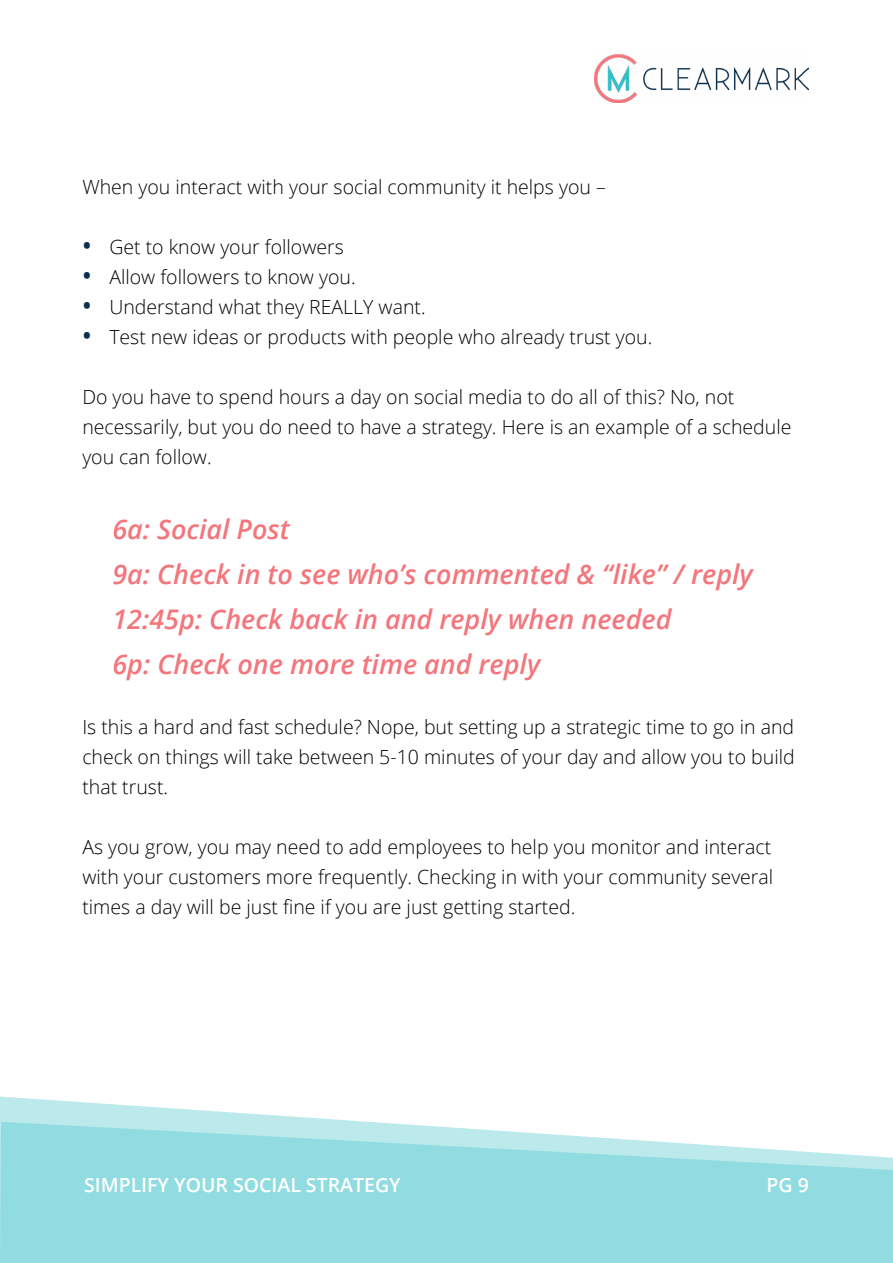
<style>
.page{position:relative;width:893px;height:1263px;background:#fff}
.page>*{position:absolute;margin:0;border:0;box-sizing:border-box;transform-origin:0 0}
.t1{font:italic 600 27px/45px "Open Sans";color:#f3767d}
.t2{font:300 19.5px/30px "Open Sans";color:#000;text-align:justify}
.t3{font:600 19.5px "Open Sans";color:#fff}
.s1{font-weight:600;font-size:24px;color:#0c2f4f}
</style>
<div class="page">
<svg style="left:0;top:1096px;width:370px;height:26px"></svg>
<svg style="left:0;top:1122px;width:893px;height:141px;background:#9ddfe3"></svg>
<img style="left:595px;top:54px;width:214px;height:49px">
<p class="t2" style="left:82px;top:171px;width:525px">When you interact with your social community it helps you –</p>
<p class="t2" style="left:82px;top:231px;width:263px"><span class="s1">•</span> Get to know your followers</p>
<p class="t2" style="left:82px;top:261px;width:275px"><span class="s1">•</span> Allow followers to know you.</p>
<p class="t2" style="left:82px;top:291px;width:345px"><span class="s1">•</span> Understand what they REALLY want.</p>
<p class="t2" style="left:82px;top:321px;width:572px"><span class="s1">•</span> Test new ideas or products with people who already trust you.</p>
<p class="t2" style="left:82px;top:381px;width:711px;text-align:left">Do you have to spend hours a day on social media to do all of this? No, not necessarily, but you do need to have a strategy. Here is an example of a schedule you can follow.</p>
<h1 class="t1" style="left:112px;top:506px;width:642px">6a: Social Post<br>9a: Check in to see who’s commented &amp; “like” / reply 12:45p: Check back in and reply when needed<br>6p: Check one more time and reply</h1>
<p class="t2" style="left:82px;top:711px;width:714px">Is this a hard and fast schedule? Nope, but setting up a strategic time to go in and check on things will take between 5-10 minutes of your day and allow you to build that trust.</p>
<p class="t2" style="left:82px;top:831px;width:692px">As you grow, you may need to add employees to help you monitor and interact with your customers more frequently. Checking in with your community several times a day will be just fine if you are just getting started.</p>
<p class="t3" style="left:84px;top:1171px;width:318px">SIMPLIFY YOUR SOCIAL STRATEGY</p>
<p class="t3" style="left:767px;top:1171px;width:44px">PG 9</p>
</div>
